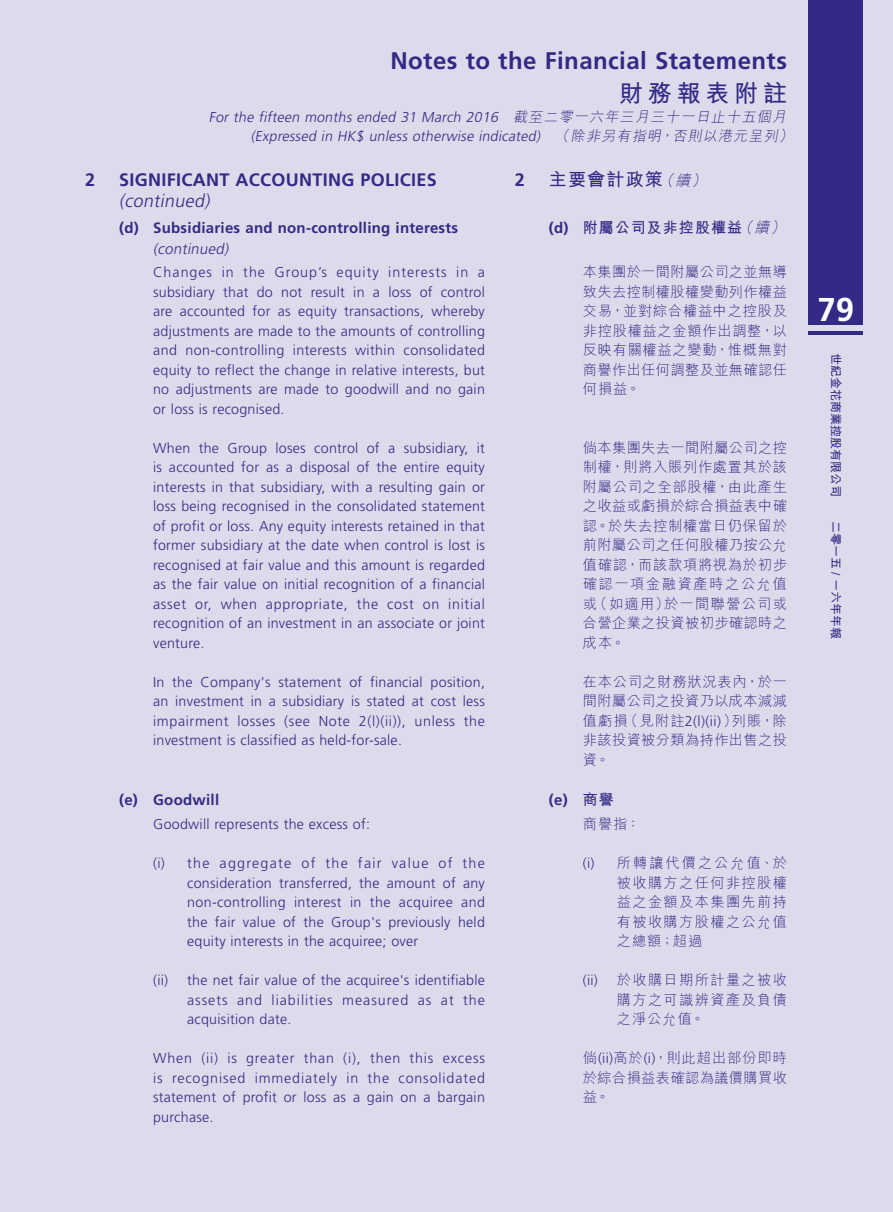
<style>
.page{position:relative;width:893px;height:1212px;background:#fff}
.page>*{position:absolute;margin:0;border:0;box-sizing:border-box;transform-origin:0 0}
.t1{font:700 33px "Frutiger LT Std";color:#fff}
.t2{font:700 24px "Frutiger LT Std";letter-spacing:.02em;color:#332a86}
.t3{font:24px "M Hei HK Bold E Ten B5 H";letter-spacing:.2em;color:#332a86}
.t4{font:700 18px "Frutiger LT Std";letter-spacing:.02em;color:#332a86}
.t5{font:italic 300 18px "Frutiger LT Std";color:#332a86}
.t6{font:18px "M Hei HK Bold E Ten B5 H";letter-spacing:.07em;color:#332a86}
.t7{font:700 15px "Frutiger LT Std";letter-spacing:.02em;color:#332a86}
.t8{font:15px "M Hei HK Bold E Ten B5 H";letter-spacing:.07em;color:#332a86}
.t9{font:italic 300 15px "Frutiger LT Std";color:#332a86}
.t10{font:300 14.25px/19.5px "Frutiger LT Std";letter-spacing:.02em;color:#332a86;text-align:justify}
.t11{font:14.25px/19.5px "M Hei HK Light E Ten B5 H";letter-spacing:.05em;color:#332a86;text-align:justify}
.t12{font:italic 300 14.25px/19.5px "Frutiger LT Std";color:#332a86}
.t13{font:12px "M Hei HK Bold E Ten B5 H";color:#332a86}
.s1{font-family:"M Hei HK Light E Ten B5 H";font-weight:400}
.s2{font-family:"M Hei HK Light E Ten B5 H";font-style:italic;font-size:15px}
.s3{font-family:"Frutiger LT Std";font-weight:700}
.s4{font-family:"M Hei HK Light E Ten B5 H";font-style:italic}
.s5{font-family:"Frutiger LT Std";font-weight:300}
.s6{font-family:"M Hei HK Bold E Ten B5 H";font-weight:400}
</style>
<div class="page">
<div style="left:0;top:0;width:892px;height:1212px;background:#dddbeb"></div>
<div style="left:808px;top:0;width:55px;height:324px;background:#332a86"></div>
<hr style="left:808px;top:331px;width:55px;height:3px;background:#332a86">
<h2 class="t2" style="left:390px;top:51px;width:398px">Notes to the Financial Statements</h2>
<h2 class="t3" style="left:619px;top:84px;width:169px">財務報表附註</h2>
<p class="t12" style="left:251px;top:108px;width:546px;text-indent:-42px">For the fifteen months ended 31 March 2016 <span class="s1">截至二零一六年三月三十一日止十五個月</span>(Expressed in HK$ unless otherwise indicated) <span class="s1">（除非另有指明，否則以港元呈列）</span></p>
<p class="t4" style="left:85px;top:172px;width:12px">2</p>
<p class="t4" style="left:119px;top:172px;width:319px">SIGNIFICANT ACCOUNTING POLICIES</p>
<p class="t5" style="left:119px;top:193px;width:95px">(continued)</p>
<p class="t7" style="left:119px;top:221px;width:341px">(d) Subsidiaries and non-controlling interests</p>
<p class="t9" style="left:153px;top:242px;width:79px">(continued)</p>
<p class="t10" style="left:153px;top:263px;width:333px">Changes in the Group’s equity interests in a subsidiary that do not result in a loss of control are accounted for as equity transactions, whereby adjustments are made to the amounts of controlling and non-controlling interests within consolidated equity to reflect the change in relative interests, but no adjustments are made to goodwill and no gain or loss is recognised.</p>
<p class="t10" style="left:153px;top:439px;width:333px">When the Group loses control of a subsidiary, it is accounted for as a disposal of the entire equity interests in that subsidiary, with a resulting gain or loss being recognised in the consolidated statement of profit or loss. Any equity interests retained in that former subsidiary at the date when control is lost is recognised at fair value and this amount is regarded as the fair value on initial recognition of a financial asset or, when appropriate, the cost on initial recognition of an investment in an associate or joint venture.</p>
<p class="t10" style="left:153px;top:673px;width:333px">In the Company's statement of financial position, an investment in a subsidiary is stated at cost less impairment losses (see Note 2(l)(ii)), unless the investment is classified as held-for-sale.</p>
<p class="t7" style="left:119px;top:794px;width:102px">(e) Goodwill</p>
<p class="t10" style="left:153px;top:815px;width:218px">Goodwill represents the excess of:</p>
<p class="t10" style="left:187px;top:854px;width:299px;text-indent:-34px">(i) the aggregate of the fair value of the consideration transferred, the amount of any non-controlling interest in the acquiree and the fair value of the Group's previously held equity interests in the acquiree; over</p>
<p class="t10" style="left:153px;top:971px;width:17px">(ii)</p>
<p class="t10" style="left:187px;top:971px;width:299px">the net fair value of the acquiree's identifiable assets and liabilities measured as at the acquisition date.</p>
<p class="t10" style="left:153px;top:1049px;width:333px">When (ii) is greater than (i), then this excess is recognised immediately in the consolidated statement of profit or loss as a gain on a bargain purchase.</p>
<p class="t4" style="left:514px;top:172px;width:12px">2</p>
<p class="t6" style="left:548px;top:173px;width:162px">主要會計政策<span class="s2">（續）</span></p>
<p class="t8" style="left:548px;top:221px;width:241px"><span class="s3">(d)</span> 附屬公司及非控股權益<span class="s4">（續）</span></p>
<p class="t11" style="left:583px;top:264px;width:206px">本集團於一間附屬公司之並無導致失去控制權股權變動列作權益交易，並對綜合權益中之控股及非控股權益之金額作出調整，以反映有關權益之變動，惟概無對商譽作出任何調整及並無確認任何損益。</p>
<p class="t11" style="left:583px;top:440px;width:206px">倘本集團失去一間附屬公司之控制權，則將入賬列作處置其於該附屬公司之全部股權，由此產生之收益或虧損於綜合損益表中確認。於失去控制權當日仍保留於前附屬公司之任何股權乃按公允值確認，而該款項將視為於初步確認一項金融資產時之公允值或（如適用）於一間聯營公司或合營企業之投資被初步確認時之成本。</p>
<p class="t11" style="left:583px;top:674px;width:206px">在本公司之財務狀況表內，於一間附屬公司之投資乃以成本減減值虧損（見附註<span class="s5">2(l)(ii)</span>）列賬，除非該投資被分類為持作出售之投資。</p>
<p class="t7" style="left:548px;top:794px;width:67px">(e) <span class="s6">商譽</span></p>
<p class="t11" style="left:583px;top:816px;width:59px">商譽指：</p>
<p class="t11" style="left:617px;top:855px;width:172px;text-indent:-34px"><span class="s5">(i)</span> 所轉讓代價之公允值、於被收購方之任何非控股權益之金額及本集團先前持有被收購方股權之公允值之總額；超過</p>
<p class="t10" style="left:583px;top:971px;width:17px">(ii)</p>
<p class="t11" style="left:617px;top:972px;width:172px">於收購日期所計量之被收購方之可識辨資產及負債之淨公允值。</p>
<p class="t11" style="left:583px;top:1050px;width:206px">倘<span class="s5">(ii)</span>高於<span class="s5">(i)</span>，則此超出部份即時於綜合損益表確認為議價購買收益。</p>
<h1 class="t1" style="left:817px;top:295px;width:38px">79</h1>
<p class="t13" style="left:840px;top:353px;width:146px;rotate:90deg">世紀金花商業控股有限公司</p>
<p class="t13" style="left:840px;top:521px;width:119px;rotate:90deg">二零一五 / 一六年年報</p>
</div>
